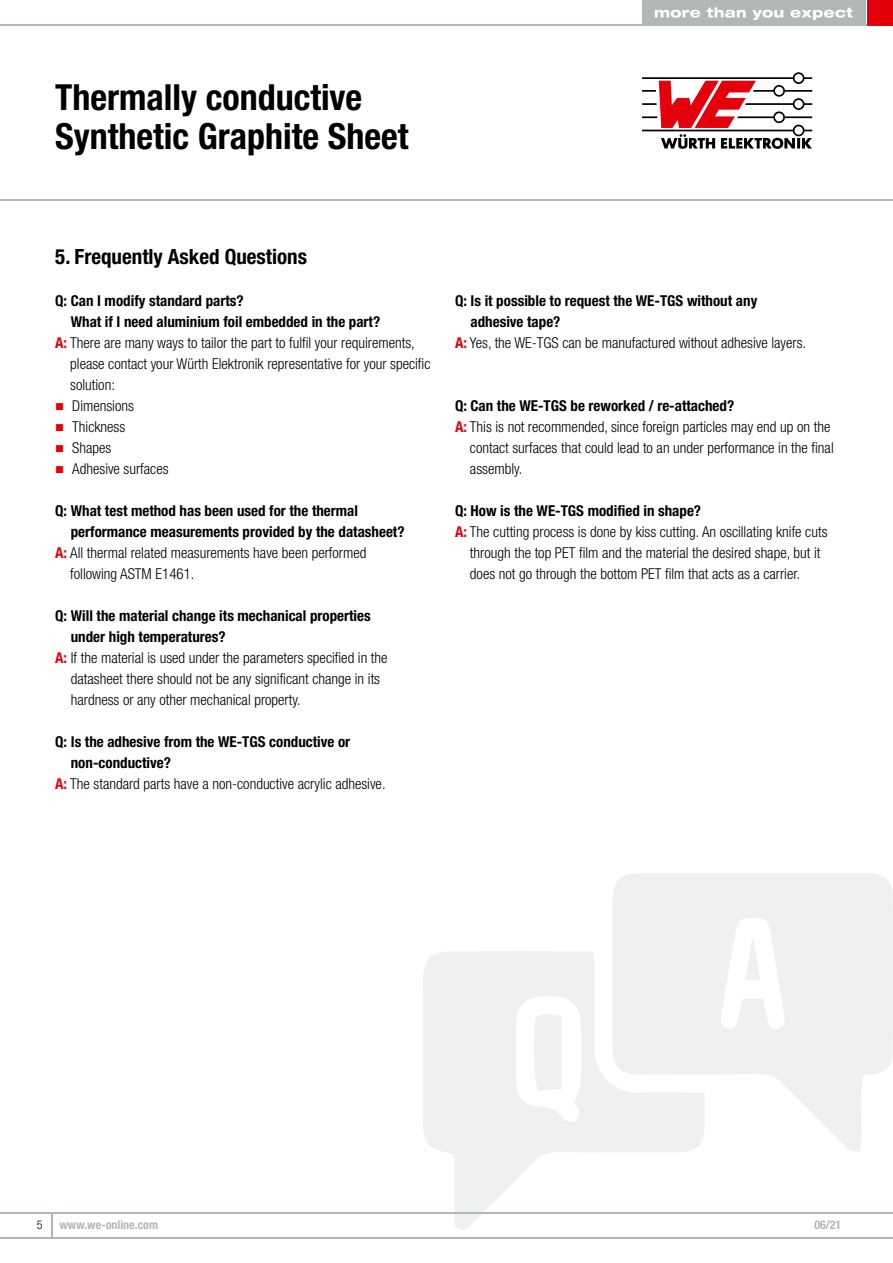
<style>
.page{position:relative;width:893px;height:1263px;background:#fff}
.page>*{position:absolute;margin:0;border:0;box-sizing:border-box;transform-origin:0 0}
.t1{font:700 condensed 36px/39px "Helvetica Neue LT Pro";color:#000}
.t2{font:700 condensed 21px "Helvetica Neue LT Pro";color:#000}
.t3{font:300 condensed 15px "Helvetica Neue LT Pro";color:#000}
.t4{font:700 condensed 15px "Helvetica Neue LT Pro";color:#000}
.t5{font:700 condensed 12px "Helvetica Neue LT Pro";color:#b2b8b6}
.t6{font:300 condensed 12px "Helvetica Neue LT Pro";color:#000}
.s1{font-weight:700;color:#e3000b}
</style>
<div class="page">
<svg style="left:613px;top:873px;width:280px;height:278px;fill:#eff1f0"></svg>
<svg style="left:423px;top:951px;width:282px;height:279px;fill:#eff1f0"></svg>
<svg style="left:745px;top:939px;width:15px;height:41px"></svg>
<svg style="left:533px;top:1012px;width:29px;height:78px"></svg>
<hr style="left:0;top:24px;width:893px;height:2px;background:#b2b8b6">
<hr style="left:0;top:200px;width:893px;height:1px;background:#b2b8b6">
<hr style="left:0;top:1237px;width:893px;height:1px;background:#b2b8b6">
<svg style="left:51px;top:1213px;width:1px;height:24px"></svg>
<hr style="left:0;top:1212px;width:893px;height:1px;background:#b2b8b6">
<div style="left:867px;top:0;width:26px;height:26px;background:#e3000b"></div>
<div style="left:642px;top:0;width:223px;height:26px;background:#b2b8b6"></div>
<svg style="left:655px;top:10px;width:45px;height:8px"></svg>
<svg style="left:707px;top:7px;width:39px;height:11px"></svg>
<svg style="left:752px;top:10px;width:31px;height:10px"></svg>
<svg style="left:790px;top:8px;width:63px;height:12px"></svg>
<svg style="left:642px;top:72px;width:170px;height:77px"></svg>
<h1 class="t1" style="left:55px;top:77px;width:355px">Thermally conductive<br>Synthetic Graphite Sheet</h1>
<h2 class="t2" style="left:55px;top:244px;width:253px">5. Frequently Asked Questions</h2>
<p class="t4" style="left:55px;top:292px;width:190px">Q: Can I modify standard parts?</p>
<p class="t4" style="left:71px;top:313px;width:311px">What if I need aluminium foil embedded in the part?</p>
<p class="t3" style="left:55px;top:334px;width:361px"><span class="s1">A:</span> There are many ways to tailor the part to fulfil your requirements,</p>
<p class="t3" style="left:70px;top:355px;width:362px">please contact your Würth Elektronik representative for your specific</p>
<p class="t3" style="left:70px;top:376px;width:46px">solution:</p>
<p class="t3" style="left:72px;top:397px;width:63px">Dimensions</p>
<p class="t3" style="left:72px;top:418px;width:55px">Thickness</p>
<p class="t3" style="left:72px;top:439px;width:41px">Shapes</p>
<p class="t3" style="left:72px;top:460px;width:98px">Adhesive surfaces</p>
<p class="t4" style="left:55px;top:502px;width:304px">Q: What test method has been used for the thermal</p>
<p class="t4" style="left:71px;top:523px;width:335px">performance measurements provided by the datasheet?</p>
<p class="t3" style="left:55px;top:544px;width:313px"><span class="s1">A:</span> All thermal related measurements have been performed</p>
<p class="t3" style="left:70px;top:565px;width:126px">following ASTM E1461.</p>
<p class="t4" style="left:55px;top:607px;width:317px">Q: Will the material change its mechanical properties</p>
<p class="t4" style="left:71px;top:628px;width:156px">under high temperatures?</p>
<p class="t3" style="left:55px;top:649px;width:334px"><span class="s1">A:</span> If the material is used under the parameters specified in the</p>
<p class="t3" style="left:71px;top:670px;width:311px">datasheet there should not be any significant change in its</p>
<p class="t3" style="left:71px;top:691px;width:231px">hardness or any other mechanical property.</p>
<p class="t4" style="left:55px;top:733px;width:296px">Q: Is the adhesive from the WE-TGS conductive or</p>
<p class="t4" style="left:71px;top:754px;width:102px">non-conductive?</p>
<p class="t3" style="left:55px;top:775px;width:332px"><span class="s1">A:</span> The standard parts have a non-conductive acrylic adhesive.</p>
<p class="t4" style="left:455px;top:292px;width:304px">Q: Is it possible to request the WE-TGS without any</p>
<p class="t4" style="left:471px;top:313px;width:91px">adhesive tape?</p>
<p class="t3" style="left:455px;top:334px;width:353px"><span class="s1">A:</span> Yes, the WE-TGS can be manufactured without adhesive layers.</p>
<p class="t4" style="left:455px;top:397px;width:281px">Q: Can the WE-TGS be reworked / re-attached?</p>
<p class="t3" style="left:455px;top:418px;width:377px"><span class="s1">A:</span> This is not recommended, since foreign particles may end up on the</p>
<p class="t3" style="left:470px;top:439px;width:365px">contact surfaces that could lead to an under performance in the final</p>
<p class="t3" style="left:470px;top:460px;width:54px">assembly.</p>
<p class="t4" style="left:455px;top:502px;width:248px">Q: How is the WE-TGS modified in shape?</p>
<p class="t3" style="left:455px;top:523px;width:374px"><span class="s1">A:</span> The cutting process is done by kiss cutting. An oscillating knife cuts</p>
<p class="t3" style="left:470px;top:544px;width:352px">through the top PET film and the material the desired shape, but it</p>
<p class="t3" style="left:470px;top:565px;width:332px">does not go through the bottom PET film that acts as a carrier.</p>
<p class="t6" style="left:37px;top:1218px;width:7px">5</p>
<p class="t5" style="left:60px;top:1217px;width:100px">www.we-online.com</p>
<p class="t5" style="left:814px;top:1217px;width:29px">06/21</p>
</div>
